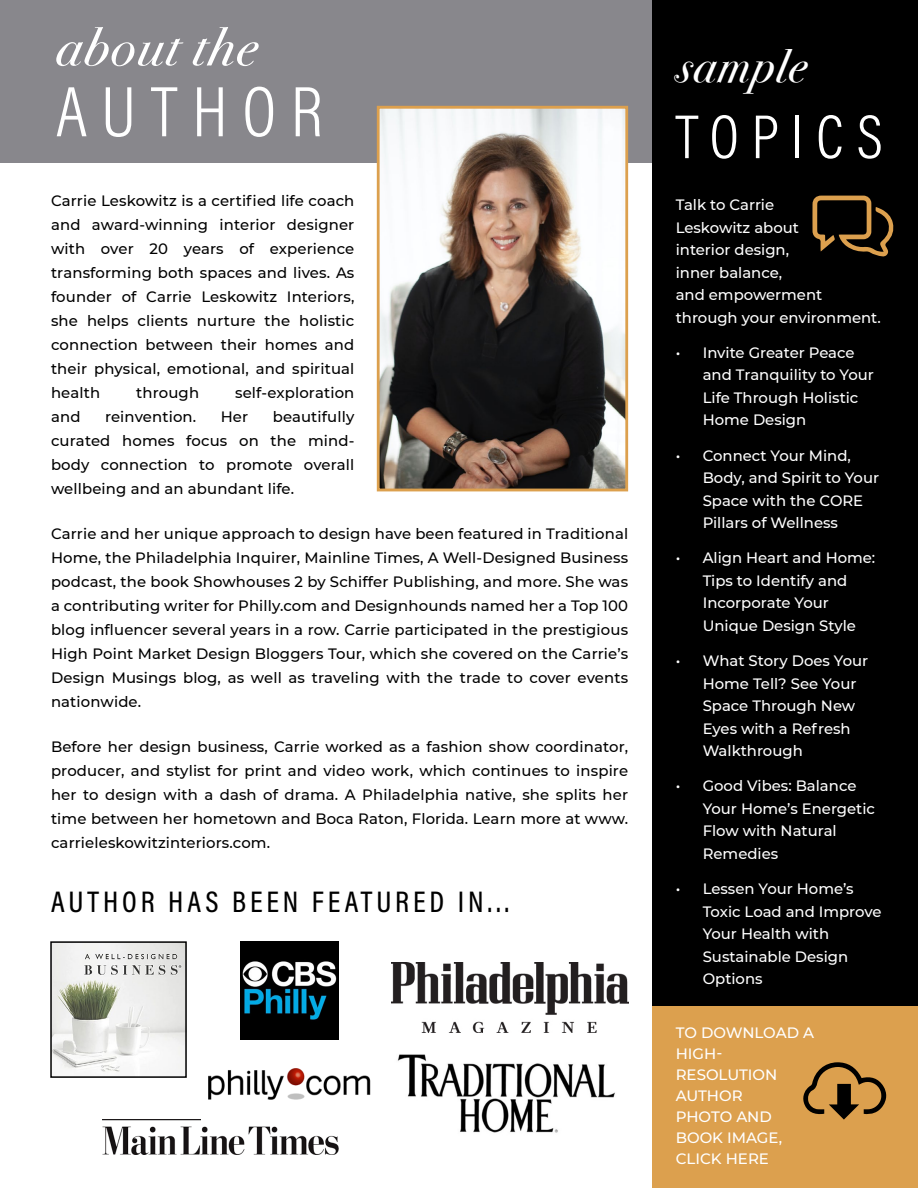
<style>
.page{position:relative;width:918px;height:1188px;background:#fff}
.page>*{position:absolute;margin:0;border:0;box-sizing:border-box;transform-origin:0 0}
.t1{font:300 72px "Acumin Pro Cond";letter-spacing:.2em;color:#fff}
.t2{font:300 62.55px "Acumin Pro Cond";letter-spacing:.2em;color:#fff}
.t3{font:italic 54px "Bodoni Svty Two ITCTT";letter-spacing:.03em;color:#fff}
.t4{font:italic 46.95px "Bodoni Svty Two ITCTT";letter-spacing:.03em;color:#fff}
.t5{font:500 30px "Acumin Pro Cond";letter-spacing:.13em;color:#000}
.t6{font:500 15px/24px "Montserrat";letter-spacing:.01em;color:#000;text-align:justify}
.t7{font:500 15px/22.5px "Montserrat";color:#fff}
</style>
<div class="page">
<div style="left:0;top:0;width:918px;height:163px;background:#88878c"></div>
<img style="left:381px;top:110px;width:243px;height:377px">
<div style="left:377px;top:106px;width:251px;height:385px;border:3px solid #dca04e"></div>
<div style="left:652px;top:0;width:266px;height:1188px;background:#000"></div>
<div style="left:652px;top:1006px;width:266px;height:182px;background:#dca04e"></div>
<svg style="left:803px;top:1062px;width:84px;height:58px"></svg>
<svg style="left:812px;top:196px;width:82px;height:61px"></svg>
<img style="left:53px;top:944px;width:131px;height:131px">
<div style="left:50px;top:941px;width:137px;height:137px;border:2px solid #000"></div>
<img style="left:240px;top:941px;width:99px;height:98px">
<img style="left:102px;top:1119px;width:237px;height:35px">
<img style="left:391px;top:962px;width:237px;height:70px">
<img style="left:202px;top:1068px;width:169px;height:54px">
<img style="left:397px;top:1054px;width:218px;height:79px">
<h3 class="t3" style="left:56px;top:0;width:202px">about the</h3>
<h1 class="t1" style="left:56px;top:65px;width:269px">AUTHOR</h1>
<p class="t6" style="left:51px;top:188px;width:305px">Carrie Leskowitz is a certified life coach and award-winning interior designer with over 20 years of experience transforming both spaces and lives. As founder of Carrie Leskowitz I nteriors, she helps clients nurture the holistic connection between their homes and their physical, emotional, and spiritual health</p>
<p class="t6" style="left:136px;top:380px;width:64px">through</p>
<p class="t6" style="left:235px;top:380px;width:121px">self-exploration</p>
<p class="t6" style="left:51px;top:404px;width:305px;text-indent:222px">beautifully curated homes focus on the mind&shy;body connection to promote overall wellbeing and an abundant life.</p>
<p class="t6" style="left:51px;top:521px;width:579px">Carrie and her unique approach to design have been featured in Traditional Home, the Philadelphia I nquirer, Mainline Times, A Well-Designed Business podcast, the book Showhouses 2 by Schiffer Publishing, and more. She was a contributing writer for Philly.com and Designhounds named her a Top 100 blog influencer several years in a row. Carrie participated in the prestigious High Point Market Design Bloggers Tour, which she covered on the Carrie’s Design Musings blog, as well as traveling with the trade to cover events nationwide.</p>
<p class="t6" style="left:51px;top:734px;width:579px">Before her design business, Carrie worked as a fashion show coordinator, producer, and stylist for print and video work, which continues to inspire her to design with a dash of drama. A Philadelphia native, she splits her time between her hometown and Boca Raton, Florida. Learn more at www. carrieleskowitzinteriors.com.</p>
<p class="t6" style="left:51px;top:404px;width:31px">and</p>
<p class="t6" style="left:105px;top:404px;width:93px">reinvention.</p>
<p class="t6" style="left:221px;top:404px;width:29px">Her</p>
<h3 class="t5" style="left:51px;top:882px;width:460px">AUTHOR H AS BEEN FEATURED I N...</h3>
<h3 class="t4" style="left:676px;top:25px;width:132px">sample</h3>
<h2 class="t2" style="left:676px;top:97px;width:209px">TOPICS</h2>
<p class="t7" style="left:676px;top:193px;width:207px">Talk to Carrie<br>Leskowitz about<br>interior design,<br>inner balance,<br>and empowerment through your environment.</p>
<p class="t7" style="left:703px;top:341px;width:173px;text-indent:-27px">• I nvite Greater Peace and Tranquility to Your<br>Life Through Holistic<br>Home Design</p>
<p class="t7" style="left:703px;top:443px;width:178px;text-indent:-27px">• Connect Your Mind,<br>Body, and Spirit to Your<br>Space with the CORE<br>Pillars of Wellness</p>
<p class="t7" style="left:703px;top:546px;width:174px;text-indent:-27px">• Align Heart and Home:<br>Tips to I dentify and<br>I ncorporate Your<br>U nique Design Style</p>
<p class="t7" style="left:703px;top:649px;width:167px;text-indent:-27px">• What Story Does Your<br>Home Tell? See Your<br>Space Through New<br>Eyes with a Refresh<br>Walkthrough</p>
<p class="t7" style="left:703px;top:774px;width:174px;text-indent:-27px">• Good Vibes: Balance<br>Your Home’s Energetic<br>Flow with Natural<br>Remedies</p>
<p class="t7" style="left:703px;top:877px;width:180px;text-indent:-27px">• Lessen Your Home’s<br>Toxic Load and I mprove<br>Your Health with<br>Sustainable Design<br>Options</p>
<p class="t7" style="left:676px;top:1021px;width:39px">to down</p>
<p class="t7" style="left:755px;top:1021px;width:22px">load</p>
<p class="t7" style="left:803px;top:1021px;width:10px">a</p>
<p class="t7" style="left:676px;top:1043px;width:89px;line-height:21px">high-<br>reso lution autho</p>
<p class="t7" style="left:732px;top:1084px;width:12px">r</p>
<p class="t7" style="left:676px;top:1105px;width:12px">photo</p>
<p class="t7" style="left:736px;top:1105px;width:13px">and</p>
<p class="t7" style="left:676px;top:1126px;width:13px">boo</p>
<p class="t7" style="left:676px;top:1127px;width:108px;line-height:21px;text-indent:37px">k image, click h ere</p>
</div>
